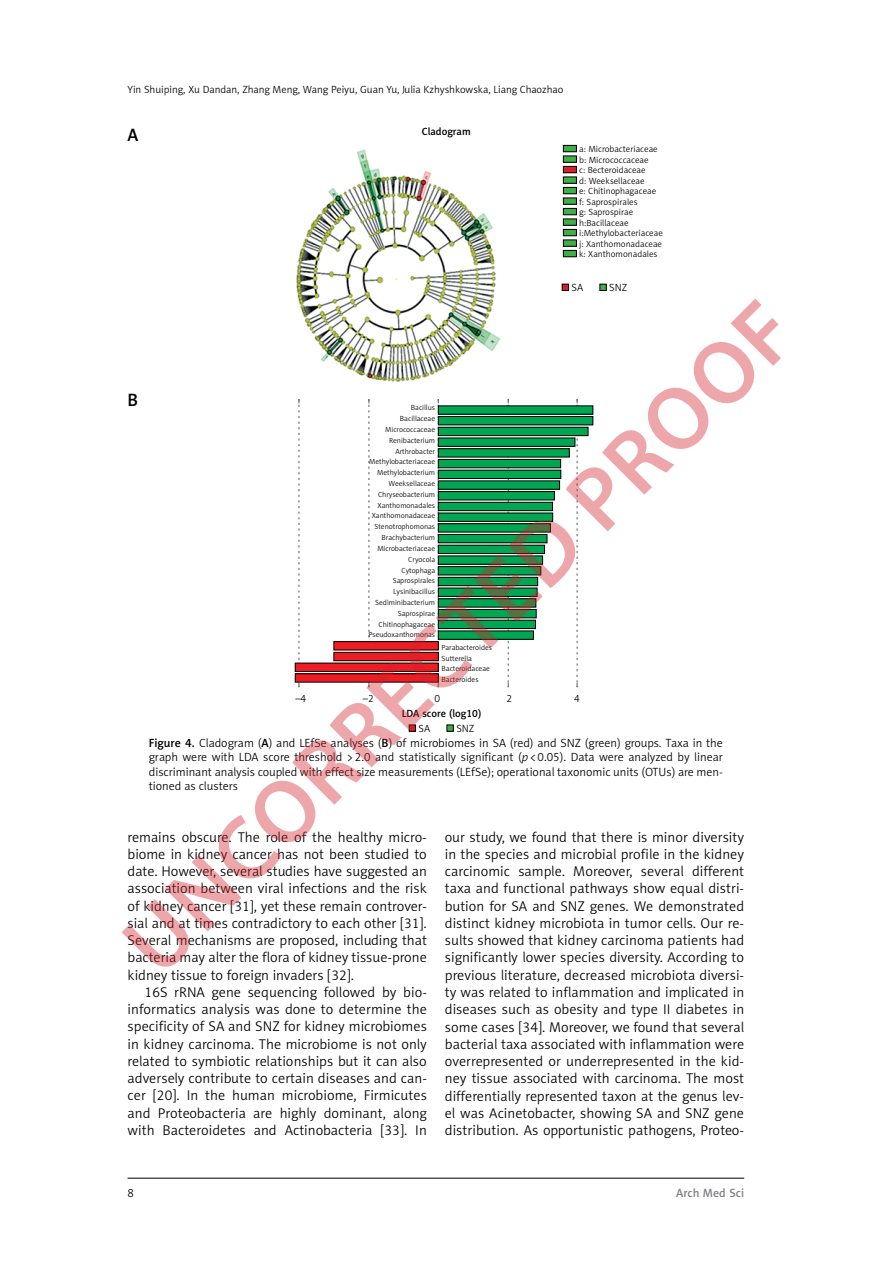
<style>
.page{position:relative;width:893px;height:1263px;background:#fff}
.page>*{position:absolute;margin:0;border:0;box-sizing:border-box;transform-origin:0 0}
.t1{font:18px "Naomi Sans EFN Medium";color:#000}
.t2{font:14.25px/17.2px "Naomi Sans EFN Light";letter-spacing:.005em;color:#000;text-align:justify}
.t3{font:12px/14.4px "Naomi Sans EFN Light";color:#000;text-align:justify}
.t4{font:12px "Naomi Sans EFN Medium";color:#808285}
.t5{font:10.5px "Naomi Sans EFN Light";color:#000}
.t6{font:10.5px "Naomi Sans EFN Medium";color:#000}
.t7{font:9px/10.5px "Naomi Sans EFN Light";color:#000}
.t8{font:7.5px/10.8px "Naomi Sans EFN Light";color:#000;text-align:right}
.s1{font-family:"Naomi Sans EFN Medium"}
.s2{font-style:italic}
</style>
<div class="page">
<hr style="left:128px;top:1178px;width:616px;height:1px;background:#000">
<img style="left:296px;top:149px;width:200px;height:150px">
<div style="left:562px;top:284px;width:7px;height:7px;border:1px solid #000"></div>
<svg style="left:601px;top:286px;width:4px;height:3px"></svg>
<div style="left:599px;top:284px;width:8px;height:7px;border:1px solid #000"></div>
<div style="left:563px;top:145px;width:13px;height:7px;background:#41ad49"></div>
<div style="left:563px;top:145px;width:14px;height:7px;border:1px solid #000"></div>
<div style="left:563px;top:156px;width:13px;height:6px;background:#41ad49"></div>
<div style="left:563px;top:156px;width:14px;height:7px;border:1px solid #000"></div>
<div style="left:563px;top:166px;width:13px;height:7px;background:#d2232a"></div>
<div style="left:563px;top:166px;width:14px;height:7px;border:1px solid #000"></div>
<div style="left:563px;top:177px;width:13px;height:6px;background:#41ad49"></div>
<div style="left:563px;top:177px;width:14px;height:7px;border:1px solid #000"></div>
<div style="left:563px;top:187px;width:13px;height:7px;background:#41ad49"></div>
<div style="left:563px;top:187px;width:14px;height:7px;border:1px solid #000"></div>
<div style="left:563px;top:198px;width:13px;height:6px;background:#41ad49"></div>
<div style="left:563px;top:198px;width:14px;height:7px;border:1px solid #000"></div>
<div style="left:563px;top:208px;width:13px;height:7px;background:#41ad49"></div>
<div style="left:563px;top:208px;width:14px;height:7px;border:1px solid #000"></div>
<div style="left:563px;top:219px;width:13px;height:6px;background:#41ad49"></div>
<div style="left:563px;top:219px;width:14px;height:7px;border:1px solid #000"></div>
<div style="left:563px;top:229px;width:13px;height:7px;background:#41ad49"></div>
<div style="left:563px;top:229px;width:14px;height:7px;border:1px solid #000"></div>
<div style="left:563px;top:240px;width:13px;height:6px;background:#41ad49"></div>
<div style="left:563px;top:240px;width:14px;height:7px;border:1px solid #000"></div>
<div style="left:563px;top:250px;width:13px;height:7px;background:#41ad49"></div>
<div style="left:563px;top:250px;width:14px;height:7px;border:1px solid #000"></div>
<div style="left:279px;top:145px;width:59px;height:32px;background:#fff"></div>
<svg style="left:122px;top:299px;width:659px;height:668px"></svg>
<p class="t5" style="left:128px;top:83px;width:437px">Yin Shuiping, Xu Dandan, Zhang Meng, Wang Peiyu, Guan Yu, Julia Kzhyshkowska, Liang Chaozhao</p>
<p class="t1" style="left:128px;top:124px;width:12px">A</p>
<p class="t6" style="left:422px;top:125px;width:50px">Cladogram</p>
<p class="t7" style="left:579px;top:144px;width:85px">a: Microbacteriaceae b: Micrococcaceae<br>c: Becteroidaceae<br>d: Weeksellaceae<br>e: Chitinophagaceae f: Saprospirales<br>g: Saprospirae h:Bacillaceae i:Methylobacteriaceae j: Xanthomonadaceae k: Xanthomonadales</p>
<p class="t5" style="left:572px;top:281px;width:13px">SA</p>
<p class="t5" style="left:609px;top:281px;width:19px">SNZ</p>
<p class="t1" style="left:128px;top:389px;width:12px">B</p>
<p class="t8" style="left:369px;top:402px;width:68px">Bacillus<br>Bacillaceae<br>Micrococcaceae<br>Renibacterium<br>Arthrobacter<br>Methylobacteriaceae<br>Methylobacterium<br>Weeksellaceae<br>Chryseobacterium<br>Xanthomonadales<br>Xanthomonadaceae<br>Stenotrophomonas<br>Brachybacterium<br>Microbacteriaceae<br>Cryocola<br>Cytophaga<br>Saprospirales<br>Lysinibacillus<br>Sediminibacterium<br>Saprospirae<br>Chitinophagaceae<br>Pseudoxanthomonas</p>
<p class="t8" style="left:442px;top:642px;width:52px;text-align:left">Parabacteroides<br>Sutterella<br>Bacteroidaceae<br>Bacteroides</p>
<p class="t5" style="left:295px;top:692px;width:12px">–4</p>
<p class="t5" style="left:363px;top:692px;width:12px">–2</p>
<p class="t5" style="left:435px;top:692px;width:7px">0</p>
<p class="t5" style="left:507px;top:692px;width:7px">2</p>
<p class="t5" style="left:574px;top:692px;width:7px">4</p>
<p class="t6" style="left:402px;top:707px;width:81px">LDA score (log10)</p>
<p class="t5" style="left:419px;top:722px;width:13px">SA</p>
<p class="t5" style="left:456px;top:722px;width:19px">SNZ</p>
<p class="t3" style="left:149px;top:736px;width:576px"><span class="s1">Figure 4.</span> Cladogram (<span class="s1">A</span>) and LEfSe analyses (<span class="s1">B</span>) of microbiomes in SA (red) and SNZ (green) groups. Taxa in the graph were with LDA score threshold &gt;2.0 and statistically significant (<span class="s2">p</span>&lt;0.05). Data were analyzed by linear discriminant analysis coupled with effect size measurements (LEfSe); operational taxonomic units (OTUs) are men&shy;tioned as clusters</p>
<p class="t2" style="left:128px;top:828px;width:301px">remains obscure. The role of the healthy micro&shy;biome in kidney cancer has not been studied to date. However, several studies have suggested an association between viral infections and the risk of kidney cancer [31], yet these remain controver&shy;sial and at times contradictory to each other [31].<br>Several mechanisms are proposed, including that bacteria may alter the flora of kidney tissue-prone kidney tissue to foreign invaders [32].</p>
<p class="t2" style="left:128px;top:983px;width:301px;text-indent:17px">16S rRNA gene sequencing followed by bio&shy;informatics analysis was done to determine the specificity of SA and SNZ for kidney microbiomes in kidney carcinoma. The microbiome is not only related to symbiotic relationships but it can also adversely contribute to certain diseases and can&shy;cer [20]. In the human microbiome, Firmicutes and Proteobacteria are highly dominant, along with Bacteroidetes and Actinobacteria [33]. In</p>
<p class="t2" style="left:445px;top:828px;width:301px">our study, we found that there is minor diversity in the species and microbial profile in the kidney carcinomic sample. Moreover, several different taxa and functional pathways show equal distri&shy;bution for SA and SNZ genes. We demonstrated distinct kidney microbiota in tumor cells. Our re&shy;sults showed that kidney carcinoma patients had significantly lower species diversity. According to previous literature, decreased microbiota diversi&shy;ty was related to inflammation and implicated in diseases such as obesity and type II diabetes in some cases [34]. Moreover, we found that several bacterial taxa associated with inflammation were overrepresented or underrepresented in the kid&shy;ney tissue associated with carcinoma. The most differentially represented taxon at the genus lev&shy;el was Acinetobacter, showing SA and SNZ gene distribution. As opportunistic pathogens, Proteo-</p>
<p class="t3" style="left:128px;top:1186px;width:8px">8</p>
<p class="t4" style="left:676px;top:1186px;width:69px">Arch Med Sci</p>
</div>
